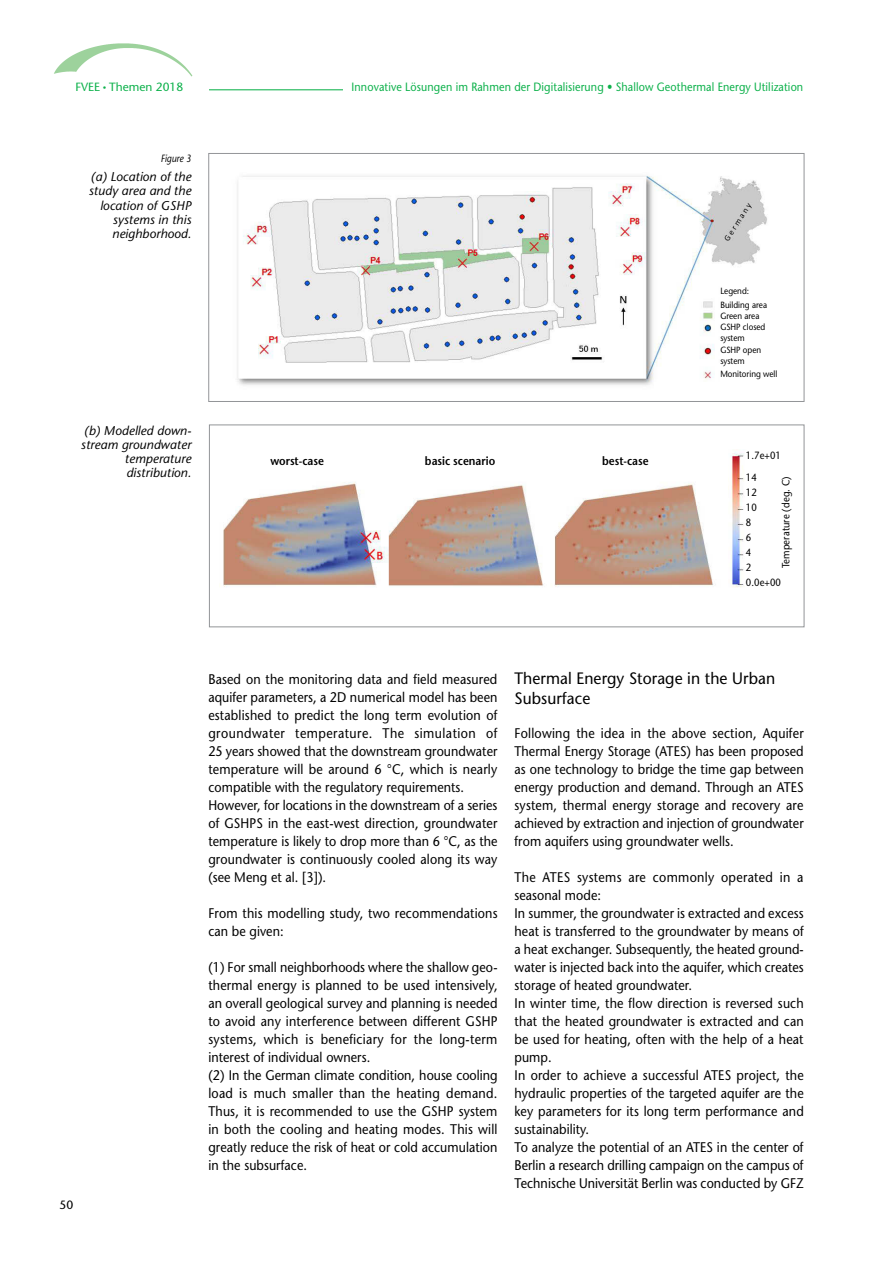
<style>
.page{position:relative;width:893px;height:1263px;background:#fff}
.page>*{position:absolute;margin:0;border:0;box-sizing:border-box;transform-origin:0 0}
.t1{font:16.5px/19.5px "Stone Sans";letter-spacing:.005em;color:#000;scale:.95 1}
.t2{font:13.95px/18px "Stone Sans";letter-spacing:.005em;color:#000;scale:.9 1}
.t3{font:italic 12.75px/14.2px "Stone Sans";letter-spacing:.005em;color:#000;text-align:right}
.t4{font:12px "Stone Sans";letter-spacing:.01em;color:#0db14b;scale:.9 1}
.t5{font:600 12px "Stone Sans";color:#000;scale:.9 1}
.t6{font:12px "Stone Sans";color:#000}
.t7{font:11.85px "Stone Sans";color:#0db14b}
.t8{font:10.5px/15px "Stone Sans";letter-spacing:.01em;color:#000;scale:.9 1}
.t9{font:italic 10.5px "Stone Sans";letter-spacing:.005em;color:#000;scale:.85 1}
.t10{font:9px/11.2px "Stone Sans";color:#000;scale:.9 1}
.s1{font-weight:700;font-size:6.9px}
</style>
<div class="page">
<img style="left:237px;top:175px;width:530px;height:210px">
<div style="left:208px;top:153px;width:596px;height:249px;border:1px solid #939598"></div>
<div style="left:720px;top:287px;width:77px;height:102px;background:#fff"></div>
<img style="left:223px;top:452px;width:521px;height:136px">
<div style="left:209px;top:424px;width:595px;height:203px;border:1px solid #939598"></div>
<div style="left:259px;top:456px;width:77px;height:19px;background:#fff"></div>
<div style="left:422px;top:456px;width:77px;height:19px;background:#fff"></div>
<div style="left:587px;top:456px;width:77px;height:19px;background:#fff"></div>
<img style="left:54px;top:43px;width:139px;height:34px">
<hr style="left:209px;top:89px;width:595px;height:1px;background:#0db14b">
<div style="left:343px;top:71px;width:464px;height:30px;background:#fff"></div>
<p class="t7" style="left:76px;top:79px;width:109px">FVEE <span class="s1">•</span> Themen 2018</p>
<p class="t4" style="left:352px;top:80px;width:503px">Innovative Lösungen im Rahmen der Digitalisierung • Shallow Geothermal Energy Utilization</p>
<p class="t9" style="left:161px;top:153px;width:37px">Figure 3</p>
<p class="t3" style="left:89px;top:169px;width:104px">(a) Location of the study area and the location of GSHP systems in this neighborhood.</p>
<p class="t3" style="left:81px;top:423px;width:112px">(b) Modelled down&shy;stream groundwater temperature distribution.</p>
<p class="t10" style="left:720px;top:284px;width:53px;line-height:13.5px">Legend:<br>Building area</p>
<p class="t10" style="left:720px;top:310px;width:52px">Green area<br>GSHP closed system<br>GSHP open system</p>
<p class="t10" style="left:720px;top:369px;width:65px">Monitoring well</p>
<p class="t5" style="left:270px;top:454px;width:61px">worst-case</p>
<p class="t5" style="left:425px;top:454px;width:80px">basic scenario</p>
<p class="t5" style="left:602px;top:454px;width:53px">best-case</p>
<p class="t8" style="left:746px;top:444px;width:41px;line-height:22.5px">1.7e+01<br>14</p>
<p class="t8" style="left:746px;top:485px;width:41px">12<br>10<br>8<br>6<br>4<br>2<br>0.0e+00</p>
<p class="t8" style="left:778px;top:568px;width:104px;rotate:-90deg">Temperature (deg. C)</p>
<p class="t6" style="left:60px;top:1197px;width:15px">50</p>
<p class="t2" style="left:208px;top:670px;width:323px">Based on the monitoring data and field measured aquifer parameters, a 2D numerical model has been established to predict the long term evolution of groundwater temperature. The simulation of 25 years showed that the downstream groundwater temperature will be around 6 °C, which is nearly compatible with the regulatory requirements.<br>However, for locations in the downstream of a series of GSHPS in the east-west direction, groundwater temperature is likely to drop more than 6 °C, as the groundwater is continuously cooled along its way (see Meng et al. [3]).</p>
<p class="t2" style="left:208px;top:904px;width:323px">From this modelling study, two recommendations can be given:</p>
<p class="t2" style="left:208px;top:958px;width:323px">(1) For small neighborhoods where the shallow geo&shy;thermal energy is planned to be used intensively, an overall geological survey and planning is needed to avoid any interference between different GSHP systems, which is beneficiary for the long-term interest of individual owners.<br>(2) In the German climate condition, house cooling load is much smaller than the heating demand.<br>Thus, it is recommended to use the GSHP system in both the cooling and heating modes. This will greatly reduce the risk of heat or cold accumulation in the subsurface.</p>
<p class="t1" style="left:514px;top:669px;width:276px">Thermal Energy Storage in the Urban<br>Subsurface</p>
<p class="t2" style="left:514px;top:724px;width:323px;text-align:justify">Following the idea in the above section, Aquifer Thermal Energy Storage (ATES) has been proposed as one technology to bridge the time gap between energy production and demand. Through an ATES system, thermal energy storage and recovery are achieved by extraction and injection of groundwater from aquifers using groundwater wells.</p>
<p class="t2" style="left:514px;top:868px;width:323px">The ATES systems are commonly operated in a seasonal mode:<br>In summer, the groundwater is extracted and excess heat is transferred to the groundwater by means of a heat exchanger. Subsequently, the heated ground&shy;water is injected back into the aquifer, which creates storage of heated groundwater.<br>In winter time, the flow direction is reversed such that the heated groundwater is extracted and can be used for heating, often with the help of a heat pump.<br>In order to achieve a successful ATES project, the hydraulic properties of the targeted aquifer are the key parameters for its long term performance and sustainability.<br>To analyze the potential of an ATES in the center of Berlin a research drilling campaign on the campus of Technische Universität Berlin was conducted by GFZ</p>
</div>
